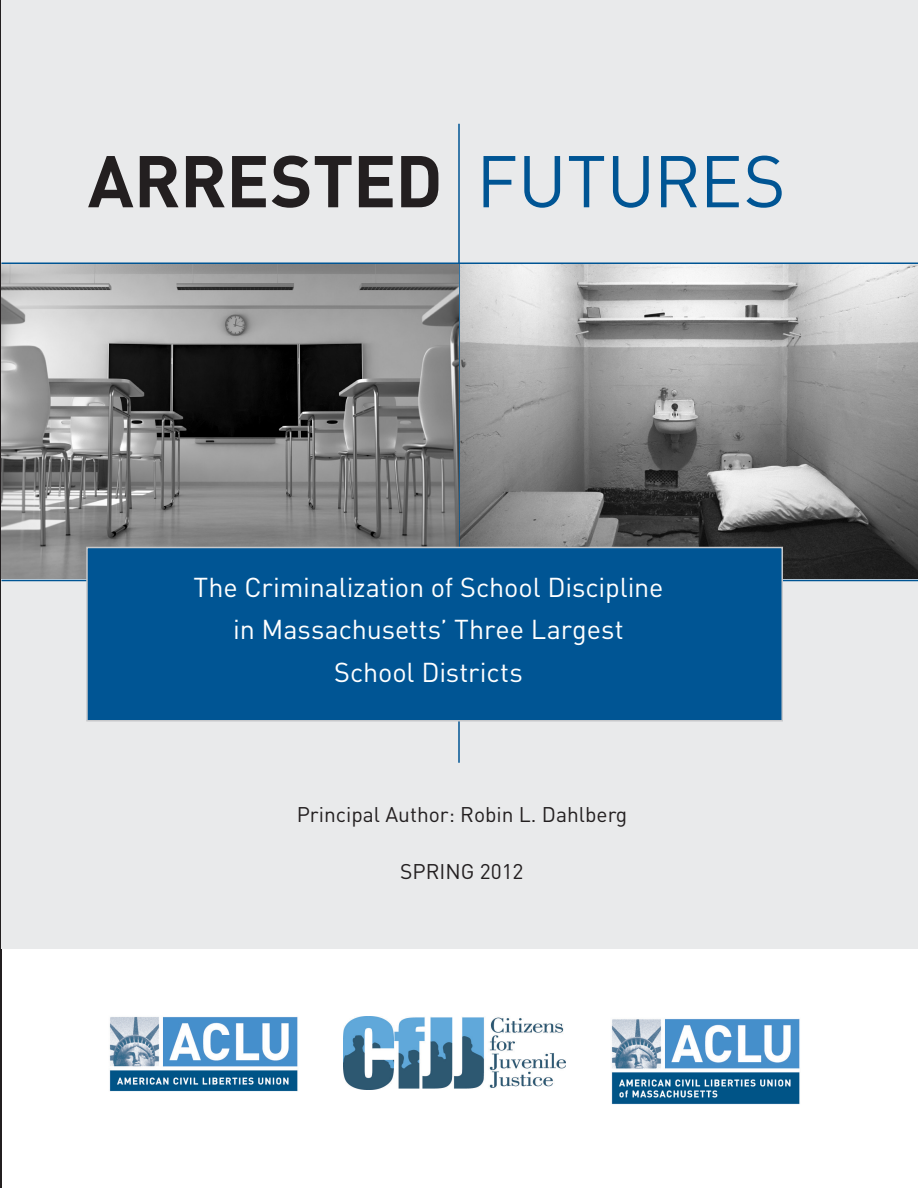
<style>
.page{position:relative;width:918px;height:1188px;background:#fff}
.page>*{position:absolute;margin:0;border:0;box-sizing:border-box;transform-origin:0 0}
.t1{font:700 72px "DIN";letter-spacing:-.01em;color:#231f20}
.t2{font:27px/42px "DIN";letter-spacing:-.005em;color:#fff;text-align:center}
.t3{font:21px "DIN";color:#231f20}
.s1{font-weight:400;color:#005594}
</style>
<div class="page">
<hr style="left:0;top:0;width:2px;height:1188px;background:#231f20">
<div style="left:2px;top:0;width:916px;height:948px;background:#e9eaeb"></div>
<img style="left:109px;top:1016px;width:189px;height:76px">
<img style="left:611px;top:1019px;width:189px;height:86px">
<img style="left:343px;top:1017px;width:222px;height:72px">
<img style="left:2px;top:264px;width:916px;height:314px">
<hr style="left:458px;top:124px;width:2px;height:639px;background:#005594">
<hr style="left:2px;top:262px;width:916px;height:2px;background:#005594">
<hr style="left:2px;top:580px;width:916px;height:1px;background:#005594">
<div style="left:87px;top:548px;width:695px;height:173px;background:#005594"></div>
<div style="left:86px;top:547px;width:697px;height:175px;border:2px solid #c7c8ca"></div>
<p class="t1" style="left:88px;top:134px;width:699px">ARRESTED <span class="s1">FUTURES</span></p>
<p class="t2" style="left:193px;top:566px;width:472px">The Criminalization of School Discipline in Massachusetts’ Three Largest<br>School Districts</p>
<p class="t3" style="left:297px;top:801px;width:332px">Principal Author: Robin L. Dahlberg</p>
<p class="t3" style="left:400px;top:858px;width:125px">SPRING 2012</p>
</div>
